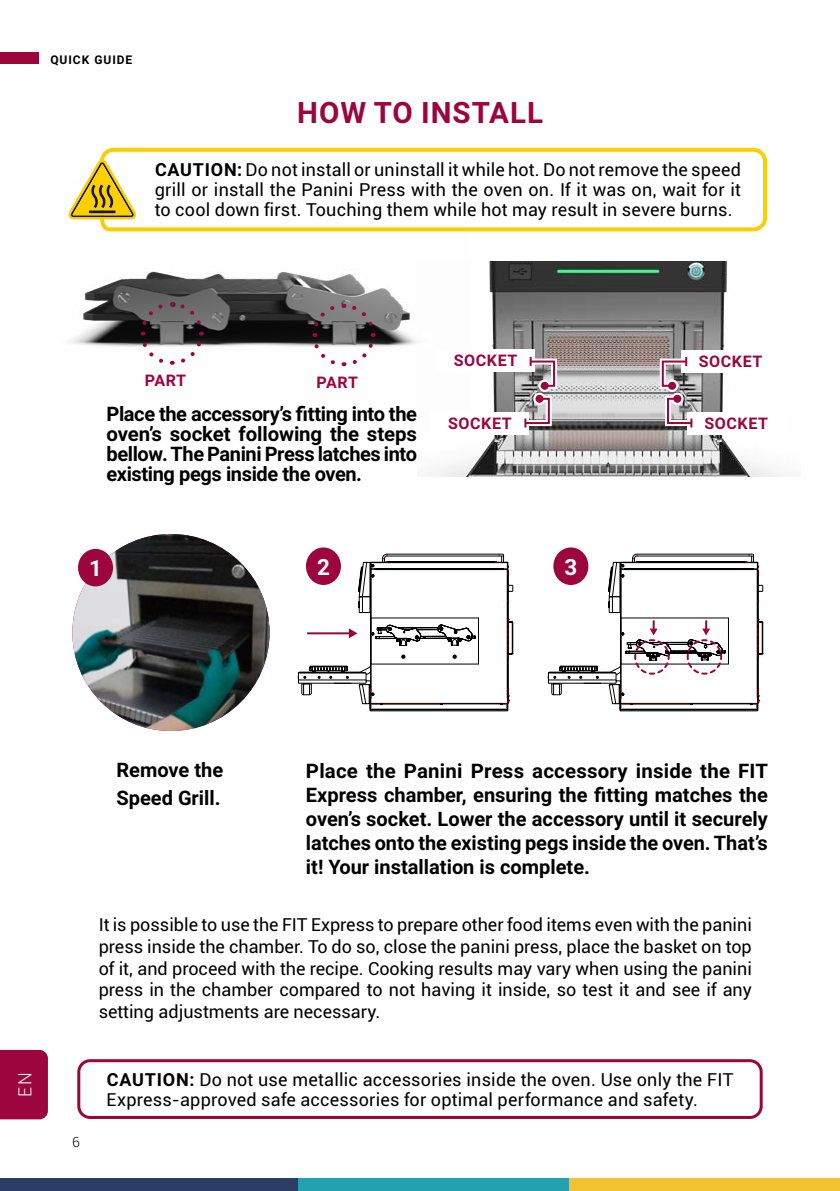
<style>
.page{position:relative;width:840px;height:1191px;background:#fff}
.page>*{position:absolute;margin:0;border:0;box-sizing:border-box;transform-origin:0 0}
.t1{font:700 29.4px "Roboto";letter-spacing:.035em;color:#9c053d}
.t2{font:700 22.4px "Roboto";color:#fff}
.t3{font:700 20px/24px "Roboto";letter-spacing:-.005em;color:#000;text-align:justify}
.t4{font:18px/21.6px "Roboto";letter-spacing:.01em;color:#000;text-align:justify}
.t5{font:300 18px "Roboto";color:#fff}
.t6{font:700 16px "Roboto";letter-spacing:.035em;color:#9c053d}
.t7{font:300 14px "Roboto";color:#000}
.t8{font:700 12px "Roboto";letter-spacing:.08em;color:#000}
.s1{font-weight:700}
</style>
<div class="page">
<img style="left:72px;top:534px;width:197px;height:197px;border-radius:99px">
<div style="left:77px;top:1059px;width:685px;height:60px;border:3px solid #9c053c;border-radius:11px"></div>
<div style="left:78px;top:549px;width:35px;height:37px;background:#9c053d;border-radius:50%"></div>
<svg style="left:100px;top:147px;width:667px;height:85px"></svg>
<svg style="left:87px;top:159px;width:49px;height:21px"></svg>
<img style="left:68px;top:180px;width:401px;height:167px">
<svg style="left:138px;top:300px;width:67px;height:65px"></svg>
<svg style="left:310px;top:302px;width:66px;height:65px"></svg>
<img style="left:417px;top:261px;width:368px;height:215px">
<div style="left:436px;top:349px;width:98px;height:23px;background:#fff"></div>
<div style="left:680px;top:350px;width:99px;height:23px;background:#fff"></div>
<div style="left:430px;top:412px;width:99px;height:22px;background:#fff"></div>
<div style="left:686px;top:412px;width:99px;height:22px;background:#fff"></div>
<svg style="left:518px;top:355px;width:41px;height:74px"></svg>
<div style="left:540px;top:382px;width:8px;height:8px;background:#9c053d;border-radius:50%"></div>
<svg style="left:656px;top:355px;width:42px;height:74px"></svg>
<svg style="left:667px;top:382px;width:8px;height:8px"></svg>
<div style="left:0;top:52px;width:39px;height:12px;background:#9c053d"></div>
<div style="left:298px;top:1178px;width:271px;height:13px;background:#24a1b0"></div>
<div style="left:569px;top:1178px;width:270px;height:13px;background:#f2c230"></div>
<div style="left:0;top:1178px;width:297px;height:13px;background:#2b3d63"></div>
<div style="left:0;top:1050px;width:48px;height:69px;background:#9c053d"></div>
<svg style="left:306px;top:547px;width:35px;height:38px"></svg>
<div style="left:317px;top:551px;width:12px;height:23px;background:#9c053d"></div>
<svg style="left:553px;top:547px;width:35px;height:38px"></svg>
<svg style="left:547px;top:554px;width:216px;height:157px"></svg>
<svg style="left:298px;top:554px;width:215px;height:157px"></svg>
<p class="t8" style="left:50px;top:51px;width:83px">QUICK GUIDE</p>
<h1 class="t1" style="left:297px;top:91px;width:247px">HOW TO INSTALL</h1>
<p class="t4" style="left:155px;top:159px;width:587px;line-height:20px"><span class="s1">CAUTION:</span> Do not install or uninstall it while hot. Do not remove the speed grill or install the Panini Press with the oven on. If it was on, wait for it to cool down first. Touching them while hot may result in severe burns.</p>
<p class="t6" style="left:145px;top:369px;width:43px">PART</p>
<p class="t6" style="left:316px;top:371px;width:43px">PART</p>
<p class="t6" style="left:453px;top:349px;width:65px">SOCKET</p>
<p class="t6" style="left:698px;top:350px;width:65px">SOCKET</p>
<p class="t3" style="left:106px;top:403px;width:312px;line-height:20px">Place the accessory’s fitting into the oven’s socket following the steps bellow. The Panini Press latches into existing pegs inside the oven.</p>
<p class="t6" style="left:448px;top:412px;width:65px">SOCKET</p>
<p class="t6" style="left:704px;top:412px;width:65px">SOCKET</p>
<p class="t2" style="left:89px;top:552px;width:14px">1</p>
<p class="t2" style="left:317px;top:551px;width:14px">2</p>
<p class="t2" style="left:564px;top:551px;width:14px">3</p>
<p class="t5" style="left:13px;top:1096px;width:26px;rotate:-90deg">EN</p>
<p class="t7" style="left:72px;top:1132px;width:9px">6</p>
<p class="t3" style="left:116px;top:755px;width:108px;line-height:28px">Remove the<br>Speed Grill.</p>
<p class="t3" style="left:306px;top:758px;width:463px">Place the Panini Press accessory inside the FIT Express chamber, ensuring the fitting matches the oven’s socket. Lower the accessory until it securely latches onto the existing pegs inside the oven. That’s it! Your installation is complete.</p>
<p class="t4" style="left:99px;top:913px;width:654px">It is possible to use the FIT Express to prepare other food items even with the panini press inside the chamber. To do so, close the panini press, place the basket on top of it, and proceed with the recipe. Cooking results may vary when using the panini press in the chamber compared to not having it inside, so test it and see if any setting adjustments are necessary.</p>
<p class="t4" style="left:106px;top:1068px;width:628px;line-height:20px"><span class="s1">CAUTION:</span> Do not use metallic accessories inside the oven. Use only the FIT<br>Express-approved safe accessories for optimal performance and safety.</p>
</div>
